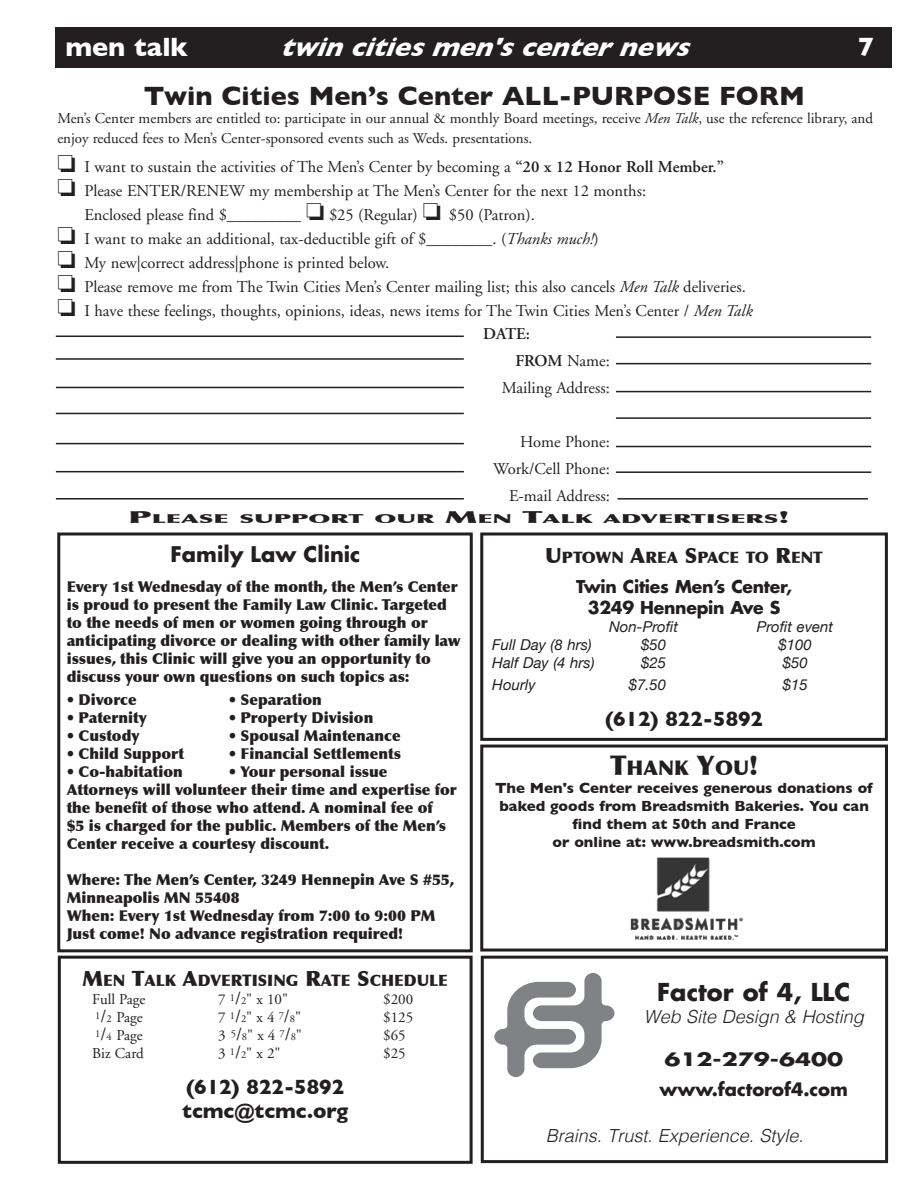
<style>
.page{position:relative;width:918px;height:1188px;background:#fff}
.page>*{position:absolute;margin:0;border:0;box-sizing:border-box;transform-origin:0 0}
.t1{font:700 27px "Gill Sans";color:#231f20}
.Men_Talk_Title_Style{font:italic 700 27px "Gill Sans";color:#fff}
.Men_Talk_Title_Style-2{font:700 27px "Gill Sans";color:#fff}
.t2{font:700 24px "Futura";color:#231f20}
.t3{font:700 21px/24px "Gill Sans";color:#231f20}
.Support_Head{font:700 21px "Futura";color:#231f20}
.Subhead_Inline{font:900 20.25px "Optima";color:#231f20}
.t4{font:italic 300 18px "Helvetica";color:#231f20}
.t5{font:700 18px/30px "Futura";color:#231f20;scale:1.3 1}
.Presintation_title{font:700 17.25px/21px "Futura";letter-spacing:-.015em;color:#231f20;text-align:center}
.t6{font:16.5px "Adobe Garamond";color:#231f20}
.t7{font:600 16.5px "Adobe Garamond";color:#231f20}
.Subhead_Inline-2{font:900 15.75px "Optima";color:#231f20}
.t8{font:900 15px/18px "Optima";color:#231f20}
.t9{font:15px/19.8px "Adobe Garamond";color:#231f20}
.t10{font:700 15px/18px "Gill Sans";color:#231f20;text-align:center}
.Presintation_title-2{font:italic 15px "Helvetica Neue";color:#231f20}
.Presentation{font:900 12.3px "Optima";color:#231f20;scale:2 1}
.s1{font-style:italic}
.s2{font-weight:600}
.s3{font-size:16.5px}
.s4{font-size:21px}
.s5{font-size:18px}
.s6{font-size:10.5px}
.s7{font-size:27px}
</style>
<div class="page">
<div style="left:55px;top:27px;width:837px;height:41px;background:#231f20"></div>
<hr style="left:56px;top:413px;width:408px;height:1px;background:#231f20">
<hr style="left:56px;top:443px;width:408px;height:1px;background:#231f20">
<hr style="left:56px;top:358px;width:408px;height:2px;background:#231f20">
<hr style="left:56px;top:336px;width:408px;height:1px;background:#231f20">
<hr style="left:56px;top:471px;width:408px;height:1px;background:#231f20">
<hr style="left:56px;top:387px;width:408px;height:1px;background:#231f20">
<hr style="left:56px;top:498px;width:408px;height:2px;background:#231f20">
<hr style="left:616px;top:391px;width:255px;height:1px;background:#231f20">
<hr style="left:616px;top:336px;width:255px;height:2px;background:#231f20">
<hr style="left:616px;top:417px;width:255px;height:2px;background:#231f20">
<hr style="left:616px;top:363px;width:255px;height:1px;background:#231f20">
<hr style="left:616px;top:446px;width:255px;height:1px;background:#231f20">
<hr style="left:616px;top:471px;width:255px;height:2px;background:#231f20">
<hr style="left:618px;top:498px;width:250px;height:2px;background:#231f20">
<div style="left:480px;top:745px;width:408px;height:207px;border:3px solid #231f20"></div>
<img style="left:630px;top:857px;width:114px;height:83px">
<div style="left:58px;top:956px;width:415px;height:208px;border:3px solid #231f20"></div>
<div style="left:480px;top:532px;width:408px;height:209px;border:3px solid #231f20"></div>
<div style="left:57px;top:532px;width:416px;height:420px;border:3px solid #231f20"></div>
<div style="left:481px;top:956px;width:407px;height:207px;border:3px solid #231f20"></div>
<svg style="left:494px;top:973px;width:121px;height:104px"></svg>
<p class="Men_Talk_Title_Style-2" style="left:65px;top:25px;width:124px">men talk</p>
<p class="Men_Talk_Title_Style" style="left:280px;top:25px;width:426px">twincitiesmen'scenternews</p>
<p class="Men_Talk_Title_Style-2" style="left:858px;top:25px;width:18px">7</p>
<p class="t1" style="left:144px;top:75px;width:663px">Twin Cities Men’s Center ALL-PURPOSE FORM</p>
<p class="t9" style="left:57px;top:109px;width:817px">Men’s Center members are entitled to: participate in our annual &amp; monthly Board meetings, receive <span class="s1">Men Talk</span>, use the reference library, and enjoy reduced fees to Men’s Center-sponsored events such as Weds. presentations.</p>
<p class="t6" style="left:57px;top:158px;width:668px">□ I want to sustain the activities of The Men’s Center by becoming a <span class="s2">“20 x 12 Honor Roll Member.”</span></p>
<p class="t6" style="left:57px;top:182px;width:590px">□ Please ENTER/RENEW my membership at The Men’s Center for the next 12 months:</p>
<p class="t6" style="left:84px;top:206px;width:452px">Enclosed please find $_________ □ $25 (Regular) □ $50 (Patron).</p>
<p class="t6" style="left:57px;top:230px;width:543px">□ I want to make an additional, tax-deductible gift of $________. (<span class="s1">Thanks much!</span>)</p>
<p class="t6" style="left:57px;top:254px;width:333px">□ My new|correct address|phone is printed below.</p>
<p class="t6" style="left:57px;top:278px;width:690px">□ Please remove me from The Twin Cities Men’s Center mailing list; this also cancels <span class="s1">Men Talk</span> deliveries.</p>
<p class="t6" style="left:57px;top:302px;width:697px">□ I have these feelings, thoughts, opinions, ideas, news items for The Twin Cities Men’s Center / <span class="s1">Men Talk</span></p>
<p class="t7" style="left:483px;top:325px;width:48px">DATE:</p>
<p class="t6" style="left:515px;top:352px;width:96px"><span class="s2">FROM</span> Name:</p>
<p class="t6" style="left:502px;top:379px;width:110px">Mailing Address:</p>
<p class="t6" style="left:520px;top:433px;width:91px">Home Phone:</p>
<p class="t6" style="left:493px;top:460px;width:118px">Work/Cell Phone:</p>
<p class="t6" style="left:509px;top:487px;width:102px">E-mail Address:</p>
<p class="Presentation" style="left:128px;top:511px;width:82px"><span class="s3">P</span>LEASE SUPP</p>
<p class="Presentation" style="left:309px;top:511px;width:242px">ORT OUR <span class="s3">M</span>EN <span class="s3">T</span>ALK ADVERTISERS<span class="s3">!</span></p>
<p class="Support_Head" style="left:171px;top:539px;width:191px">Family Law Clinic</p>
<p class="t8" style="left:67px;top:578px;width:396px">Every 1st Wednesday of the month, the Men’s Center is proud to present the Family Law Clinic. Targeted to the needs of men or women going through or anticipating divorce or dealing with other family law issues, this Clinic will give you an opportunity to discuss your own questions on such topics as:</p>
<p class="t8" style="left:67px;top:690px;width:71px">• Divorce</p>
<p class="t8" style="left:229px;top:690px;width:95px">• Separation</p>
<p class="t8" style="left:67px;top:708px;width:82px">• Paternity</p>
<p class="t8" style="left:229px;top:708px;width:146px">• Property Division</p>
<p class="t8" style="left:67px;top:726px;width:74px">• Custody</p>
<p class="t8" style="left:229px;top:726px;width:173px">• Spousal Maintenance</p>
<p class="t8" style="left:67px;top:744px;width:119px">• Child Support</p>
<p class="t8" style="left:229px;top:744px;width:174px">• Financial Settlements</p>
<p class="t8" style="left:67px;top:762px;width:118px">• Co-habitation</p>
<p class="t8" style="left:229px;top:762px;width:160px">• Your personal issue</p>
<p class="t8" style="left:67px;top:780px;width:392px">Attorneys will volunteer their time and expertise for the benefit of those who attend. A nominal fee of<br>$5 is charged for the public. Members of the Men’s Center receive a courtesy discount.</p>
<p class="t8" style="left:67px;top:870px;width:389px">Where: The Men’s Center, 3249 Hennepin Ave S #55,<br>Minneapolis MN 55408</p>
<p class="t8" style="left:67px;top:906px;width:370px">When: Every 1st Wednesday from 7:00 to 9:00 PM</p>
<p class="t8" style="left:67px;top:924px;width:338px">Just come! No advance registration required!</p>
<p class="Subhead_Inline-2" style="left:83px;top:971px;width:367px"><span class="s4">M</span>EN <span class="s4">T</span>ALK <span class="s4">A</span>DVERTISING <span class="s4">R</span>ATE <span class="s4">S</span>CHEDULE</p>
<p class="t9" style="left:92px;top:990px;width:55px">Full Page</p>
<p class="t9" style="left:218px;top:990px;width:71px">7 <sup>1</sup><span class="s5">/</span><span class="s6">2</span>" x 10"</p>
<p class="t9" style="left:383px;top:990px;width:31px">$200</p>
<p class="t9" style="left:95px;top:1008px;width:49px"><sup>1</sup><span class="s5">/</span><span class="s6">2</span> Page</p>
<p class="t9" style="left:218px;top:1008px;width:84px">7 <sup>1</sup><span class="s5">/</span><span class="s6">2</span>" x 4 <sup>7</sup><span class="s5">/</span><span class="s6">8</span>"</p>
<p class="t9" style="left:383px;top:1008px;width:31px">$125</p>
<p class="t9" style="left:95px;top:1026px;width:49px"><sup>1</sup><span class="s5">/</span><span class="s6">4</span> Page</p>
<p class="t9" style="left:218px;top:1026px;width:85px">3 <sup>5</sup><span class="s5">/</span><span class="s6">8</span>" x 4 <sup>7</sup><span class="s5">/</span><span class="s6">8</span>"</p>
<p class="t9" style="left:383px;top:1026px;width:24px">$65</p>
<p class="t9" style="left:92px;top:1044px;width:53px">Biz Card</p>
<p class="t9" style="left:218px;top:1044px;width:64px">3 <sup>1</sup><span class="s5">/</span><span class="s6">2</span>" x 2"</p>
<p class="t9" style="left:383px;top:1044px;width:24px">$25</p>
<p class="t3" style="left:182px;top:1075px;width:167px">(612) 822-5892 tcmc@tcmc.org</p>
<p class="Subhead_Inline-2" style="left:545px;top:548px;width:279px"><span class="s4">U</span> PTOWN <span class="s4">A</span>REA <span class="s4">S</span>PACE TO <span class="s4">R</span>ENT</p>
<p class="Presintation_title" style="left:576px;top:575px;width:217px">Twin Cities Men’s Center,<br>3249 Hennepin Ave S</p>
<p class="Presintation_title-2" style="left:609px;top:616px;width:71px">Non-Profit</p>
<p class="Presintation_title-2" style="left:757px;top:616px;width:78px">Profit event</p>
<p class="Presintation_title-2" style="left:492px;top:634px;width:101px">Full Day (8 hrs)</p>
<p class="Presintation_title-2" style="left:641px;top:634px;width:27px">$50</p>
<p class="Presintation_title-2" style="left:779px;top:634px;width:35px">$100</p>
<p class="Presintation_title-2" style="left:492px;top:652px;width:104px">Half Day (4 hrs)</p>
<p class="Presintation_title-2" style="left:641px;top:652px;width:27px">$25</p>
<p class="Presintation_title-2" style="left:783px;top:652px;width:27px">$50</p>
<p class="Presintation_title-2" style="left:492px;top:673px;width:45px">Hourly</p>
<p class="Presintation_title-2" style="left:629px;top:673px;width:39px">$7.50</p>
<p class="Presintation_title-2" style="left:783px;top:673px;width:27px">$15</p>
<p class="t3" style="left:605px;top:706px;width:160px">(612) 822-5892</p>
<p class="Subhead_Inline" style="left:610px;top:756px;width:150px"><span class="s7">T</span>HANK <span class="s7">Y</span>OU<span class="s7">!</span></p>
<p class="t10" style="left:495px;top:779px;width:379px">The Men's Center receives generous donations of baked goods from Breadsmith Bakeries. You can find them at 50th and France<br>or online at: www.breadsmith.com</p>
<p class="t2" style="left:657px;top:976px;width:195px">Factor of 4, LLC</p>
<p class="t4" style="left:644px;top:1001px;width:222px">Web Site Design &amp; Hosting</p>
<p class="t5" style="left:660px;top:1044px;width:146px">612-279-6400 www.factorof4.com</p>
<p class="t4" style="left:546px;top:1120px;width:259px">Brains. Trust. Experience. Style.</p>
</div>
